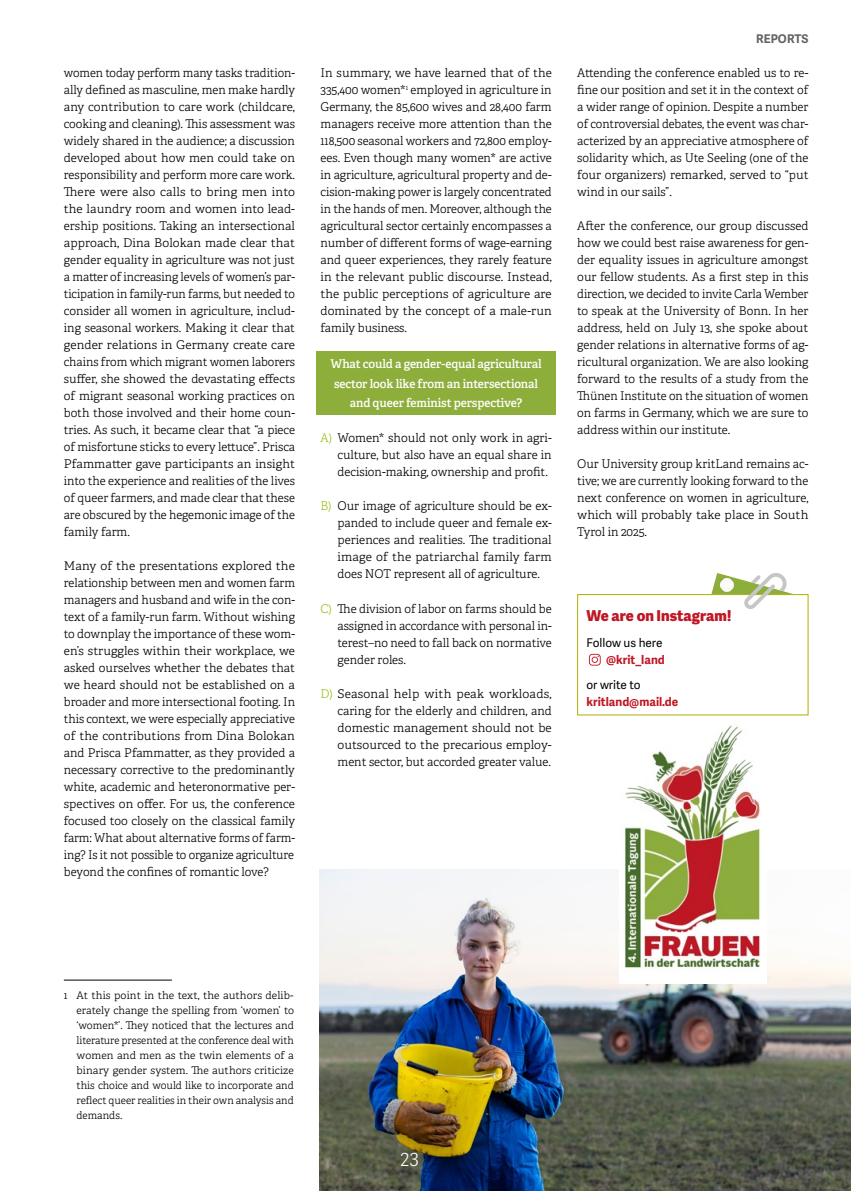
<style>
.page{position:relative;width:851px;height:1191px;background:#fff}
.page>*{position:absolute;margin:0;border:0;box-sizing:border-box;transform-origin:0 0}
.t1{font:300 18px "Adelle Sans";color:#fff}
.Subheads_Infoboxen{font:800 15px "Adelle Sans";color:#bf1724}
.Copy{font:300 12px/17px "Adelle";color:#000;text-align:justify}
.Copy-2{font:300 12px/17px "Adelle";color:#000;text-align:justify;scale:.96 1}
.Copy_bold{font:600 12px/19.5px "Adelle";letter-spacing:-.01em;color:#fff;text-align:center}
.Standard_Infobox_bol{font:700 12px "Adelle Sans";color:#bf1724}
.Standard_Infobox{font:12px "Adelle Sans";color:#000}
.t2{font:700 12px "Adelle Sans";letter-spacing:.005em;color:#646363}
.Fussnoten{font:300 10.5px/15px "Adelle";color:#000;text-align:justify}
.s1{color:#95c11f}
</style>
<div class="page">
<hr style="left:64px;top:979px;width:108px;height:1px;background:#000">
<div style="left:316px;top:351px;width:240px;height:63px;background:#8eae3c"></div>
<img style="left:319px;top:869px;width:531px;height:322px">
<svg style="left:586px;top:651px;width:17px;height:17px"></svg>
<svg style="left:589px;top:654px;width:11px;height:11px"></svg>
<div style="left:577px;top:594px;width:231px;height:121px;border:1px solid #afaf00"></div>
<div style="left:619px;top:723px;width:147px;height:260px;background:#fff"></div>
<img style="left:624px;top:725px;width:137px;height:243px">
<svg style="left:711px;top:573px;width:82px;height:36px"></svg>
<p class="Copy-2" style="left:64px;top:64px;width:242px">women today perform many tasks tradition&shy;ally defined as masculine, men make hardly any contribution to care work (childcare, cooking and cleaning). This assessment was widely shared in the audience; a discussion developed about how men could take on responsibility and perform more care work.<br>There were also calls to bring men into the laundry room and women into lead&shy;ership positions. Taking an intersectional approach, Dina Bolokan made clear that gender equality in agriculture was not just a matter of increasing levels of women’s par&shy;ticipation in family-run farms, but needed to consider all women in agriculture, includ&shy;ing seasonal workers. Making it clear that gender relations in Germany create care chains from which migrant women laborers suffer, she showed the devastating effects of migrant seasonal working practices on both those involved and their home coun&shy;tries. As such, it became clear that “a piece of misfortune sticks to every lettuce”. Prisca Pfammatter gave participants an insight into the experience and realities of the lives of queer farmers, and made clear that these are obscured by the hegemonic image of the family farm.</p>
<p class="Copy" style="left:64px;top:557px;width:233px">Many of the presentations explored the relationship between men and women farm managers and husband and wife in the con&shy;text of a family-run farm. Without wishing to downplay the importance of these wom&shy;en’s struggles within their workplace, we asked ourselves whether the debates that we heard should not be established on a broader and more intersectional footing. In this context, we were especially appreciative of the contributions from Dina Bolokan and Prisca Pfammatter, as they provided a necessary corrective to the predominantly white, academic and heteronormative per&shy;spectives on offer. For us, the conference focused too closely on the classical family farm: What about alternative forms of farm&shy;ing? Is it not possible to organize agriculture beyond the confines of romantic love?</p>
<p class="Copy" style="left:320px;top:64px;width:233px">In summary, we have learned that of the 335,400 women*<sup>1</sup> employed in agriculture in Germany, the 85,600 wives and 28,400 farm managers receive more attention than the 118,500 seasonal workers and 72,800 employ&shy;ees. Even though many women* are active in agriculture, agricultural property and de&shy;cision-making power is largely concentrated in the hands of men. Moreover, although the agricultural sector certainly encompasses a number of different forms of wage-earning and queer experiences, they rarely feature in the relevant public discourse. Instead, the public perceptions of agriculture are dominated by the concept of a male-run family business.</p>
<p class="Copy_bold" style="left:330px;top:354px;width:212px">What could a gender-equal agricultural sector look like from an intersectional and queer feminist perspective?</p>
<p class="Copy" style="left:337px;top:430px;width:216px;text-indent:-17px"><span class="s1">A)</span> Women* should not only work in agri&shy;culture, but also have an equal share in decision-making, ownership and profit.</p>
<p class="Copy" style="left:337px;top:498px;width:216px;text-indent:-17px"><span class="s1">B)</span> Our image of agriculture should be ex&shy;panded to include queer and female ex&shy;periences and realities. The traditional image of the patriarchal family farm does NOT represent all of agriculture.</p>
<p class="Copy" style="left:337px;top:600px;width:216px;text-indent:-17px"><span class="s1">C)</span> The division of labor on farms should be assigned in accordance with personal in&shy;terest–no need to fall back on normative gender roles.</p>
<p class="Copy" style="left:337px;top:685px;width:216px;text-indent:-17px"><span class="s1">D)</span> Seasonal help with peak workloads, caring for the elderly and children, and domestic management should not be outsourced to the precarious employ&shy;ment sector, but accorded greater value.</p>
<p class="t2" style="left:756px;top:32px;width:54px">REPORTS</p>
<p class="Copy" style="left:577px;top:64px;width:233px">Attending the conference enabled us to re&shy;fine our position and set it in the context of a wider range of opinion. Despite a number of controversial debates, the event was char&shy;acterized by an appreciative atmosphere of solidarity which, as Ute Seeling (one of the four organizers) remarked, served to “put wind in our sails”.</p>
<p class="Copy" style="left:577px;top:217px;width:233px">After the conference, our group discussed how we could best raise awareness for gen&shy;der equality issues in agriculture amongst our fellow students. As a first step in this direction, we decided to invite Carla Wember to speak at the University of Bonn. In her address, held on July 13, she spoke about gender relations in alternative forms of ag&shy;ricultural organization. We are also looking forward to the results of a study from the Thünen Institute on the situation of women on farms in Germany, which we are sure to address within our institute.</p>
<p class="Copy" style="left:577px;top:455px;width:233px">Our University group kritLand remains ac&shy;tive; we are currently looking forward to the next conference on women in agriculture, which will probably take place in South Tyrol in 2025.</p>
<p class="Subheads_Infoboxen" style="left:586px;top:606px;width:147px">We are on Instagram!</p>
<p class="Standard_Infobox" style="left:586px;top:635px;width:77px">Follow us here</p>
<p class="Standard_Infobox_bol" style="left:606px;top:652px;width:60px">@krit_land</p>
<p class="Standard_Infobox" style="left:586px;top:678px;width:56px">or write to</p>
<p class="Standard_Infobox_bol" style="left:586px;top:694px;width:93px">kritland@mail.de</p>
<p class="Fussnoten" style="left:77px;top:988px;width:219px;text-indent:-13px">1 At this point in the text, the authors delib&shy;erately change the spelling from ‘women’ to ‘women*’. They noticed that the lectures and literature presented at the conference deal with women and men as the twin elements of a binary gender system. The authors criticize this choice and would like to incorporate and reflect queer realities in their own analysis and demands.</p>
<h1 class="t1" style="left:400px;top:1149px;width:20px">23</h1>
</div>
